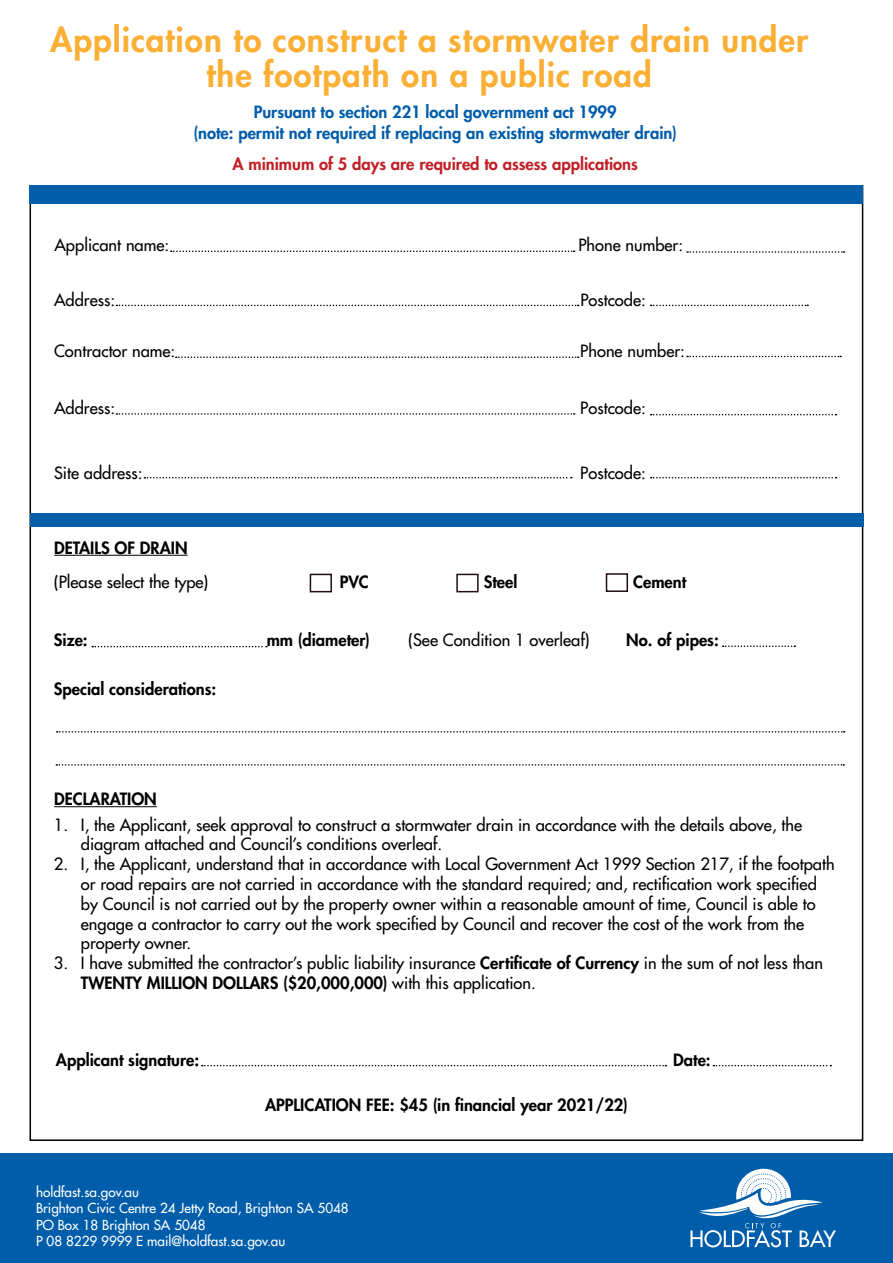
<style>
.page{position:relative;width:893px;height:1263px;background:#fff}
.page>*{position:absolute;margin:0;border:0;box-sizing:border-box;transform-origin:0 0}
.t1{font:800 33px/34.5px "Futura Std";letter-spacing:.03em;color:#fbaf34;text-align:center}
.t2{font:500 16.5px/19.8px "Futura Std";color:#000}
.t3{font:800 16.5px "Futura Std";color:#000}
.t4{font:800 16.5px/21px "Futura Std";color:#005daa;text-align:center}
.t5{font:800 16.5px "Futura Std";color:#c02026}
.t6{font:500 13.5px/16.2px "Futura Std";color:#fff}
.s1{font-weight:800}
</style>
<div class="page">
<div style="left:0;top:1153px;width:893px;height:110px;background:#005daa"></div>
<svg style="left:690px;top:1169px;width:146px;height:78px"></svg>
<div style="left:30px;top:185px;width:833px;height:19px;background:#005daa"></div>
<hr style="left:54px;top:555px;width:134px;height:1px;background:#000">
<div style="left:30px;top:513px;width:833px;height:14px;background:#005daa"></div>
<hr style="left:54px;top:806px;width:103px;height:1px;background:#000">
<svg style="left:171px;top:251px;width:404px;height:1px"></svg>
<svg style="left:687px;top:251px;width:158px;height:2px"></svg>
<svg style="left:116px;top:305px;width:463px;height:1px"></svg>
<svg style="left:651px;top:305px;width:157px;height:1px"></svg>
<svg style="left:176px;top:356px;width:403px;height:2px"></svg>
<svg style="left:687px;top:356px;width:154px;height:1px"></svg>
<svg style="left:116px;top:413px;width:459px;height:2px"></svg>
<svg style="left:651px;top:414px;width:185px;height:1px"></svg>
<svg style="left:651px;top:477px;width:185px;height:1px"></svg>
<svg style="left:144px;top:477px;width:428px;height:1px"></svg>
<div style="left:310px;top:574px;width:22px;height:18px;border:2px solid #240d0e"></div>
<div style="left:456px;top:574px;width:23px;height:18px;border:2px solid #240d0e"></div>
<div style="left:606px;top:573px;width:22px;height:19px;border:2px solid #240d0e"></div>
<svg style="left:92px;top:646px;width:175px;height:1px"></svg>
<svg style="left:723px;top:645px;width:72px;height:2px"></svg>
<svg style="left:56px;top:764px;width:788px;height:2px"></svg>
<svg style="left:202px;top:1065px;width:464px;height:1px"></svg>
<svg style="left:713px;top:1065px;width:118px;height:1px"></svg>
<svg style="left:57px;top:731px;width:788px;height:2px"></svg>
<h1 class="t1" style="left:50px;top:23px;width:759px">Application to construct a stormwater drain under the footpath on a public road</h1>
<p class="t4" style="left:194px;top:102px;width:485px">Pursuant to section 221 local government act 1999<br>(note: permit not required if replacing an existing stormwater drain)</p>
<p class="t5" style="left:233px;top:153px;width:407px">A minimum of 5 days are required to assess applications</p>
<p class="t2" style="left:54px;top:235px;width:116px">Applicant name:</p>
<p class="t2" style="left:578px;top:235px;width:106px">Phone number:</p>
<p class="t2" style="left:54px;top:290px;width:63px">Address:</p>
<p class="t2" style="left:580px;top:290px;width:67px">Postcode:</p>
<p class="t2" style="left:54px;top:341px;width:123px">Contractor name:</p>
<p class="t2" style="left:580px;top:341px;width:106px">Phone number:</p>
<p class="t2" style="left:54px;top:398px;width:63px">Address:</p>
<p class="t2" style="left:580px;top:398px;width:67px">Postcode:</p>
<p class="t2" style="left:54px;top:463px;width:90px">Site address:</p>
<p class="t2" style="left:580px;top:463px;width:67px">Postcode:</p>
<p class="t3" style="left:54px;top:537px;width:135px">DETAILS OF DRAIN</p>
<p class="t2" style="left:54px;top:572px;width:156px">(Please select the type)</p>
<p class="t3" style="left:340px;top:571px;width:31px">PVC</p>
<p class="t3" style="left:484px;top:571px;width:35px">Steel</p>
<p class="t3" style="left:633px;top:571px;width:55px">Cement</p>
<p class="t3" style="left:54px;top:629px;width:35px">Size:</p>
<p class="t3" style="left:267px;top:629px;width:105px">mm (diameter)</p>
<p class="t2" style="left:408px;top:630px;width:183px">(See Condition 1 overleaf)</p>
<p class="t3" style="left:626px;top:629px;width:94px">No. of pipes:</p>
<p class="t3" style="left:54px;top:679px;width:164px">Special considerations:</p>
<p class="t3" style="left:54px;top:788px;width:104px">DECLARATION</p>
<p class="t2" style="left:81px;top:815px;width:723px;text-indent:-27px">1. I, the Applicant, seek approval to construct a stormwater drain in accordance with the details above, the diagram attached and Council’s conditions overleaf.</p>
<p class="t2" style="left:81px;top:854px;width:755px;text-indent:-27px">2. I, the Applicant, understand that in accordance with Local Government Act 1999 Section 217, if the footpath or road repairs are not carried in accordance with the standard required; and, rectification work specified by Council is not carried out by the property owner within a reasonable amount of time, Council is able to engage a contractor to carry out the work specified by Council and recover the cost of the work from the property owner.</p>
<p class="t2" style="left:81px;top:953px;width:744px;text-indent:-27px">3. I have submitted the contractor’s public liability insurance <span class="s1">Certificate of Currency</span> in the sum of not less than<br><span class="s1">TWENTY MILLION DOLLARS ($20,000,000)</span> with this application.</p>
<p class="t3" style="left:56px;top:1049px;width:145px">Applicant signature:</p>
<p class="t3" style="left:673px;top:1049px;width:39px">Date:</p>
<p class="t3" style="left:265px;top:1094px;width:364px">APPLICATION FEE: $45 (in financial year 2021/22)</p>
<p class="t6" style="left:36px;top:1184px;width:314px">holdfast.sa.gov.au<br>Brighton Civic Centre 24 Jetty Road, Brighton SA 5048<br>PO Box 18 Brighton SA 5048<br>P 08 8229 9999 E mail@holdfast.sa.gov.au</p>
</div>
